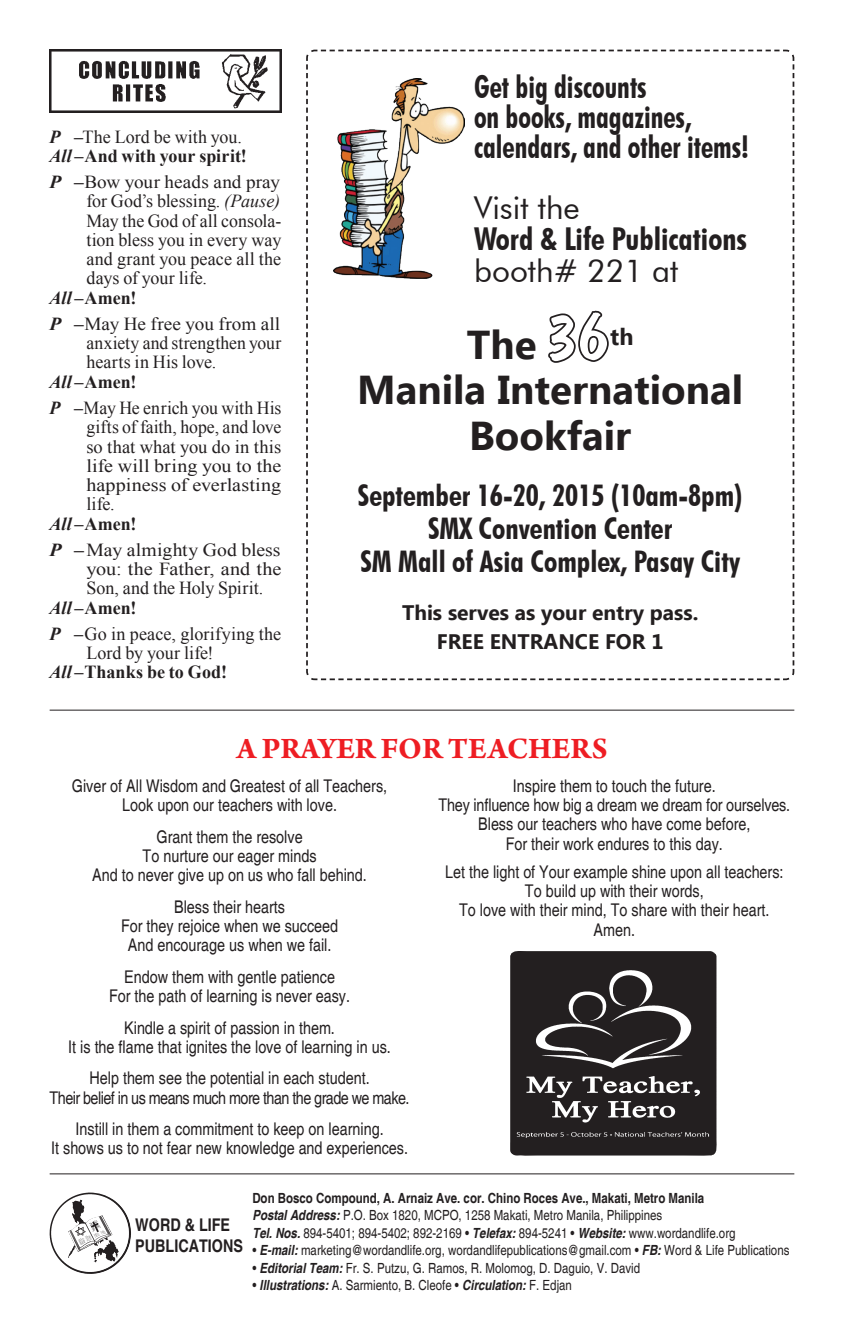
<style>
.page{position:relative;width:844px;height:1342px;background:#fff}
.page>*{position:absolute;margin:0;border:0;box-sizing:border-box;transform-origin:0 0}
.t1{font:700 40.25px/45.5px "Ebrima";color:#231f20;text-align:center}
.t2{font:700 condensed 31.5px "Futura BT";color:#231f20;scale:.9 1}
.t3{font:700 condensed 31.5px "Futura BT";color:#231f20}
.t4{font:31.5px "Futura BT";color:#231f20}
.CANDARA_Body_Text_10{font:700 31.5px "Arno Pro";color:#ee1d23}
.t5{font:700 condensed 29.75px "Futura BT";color:#231f20}
.t6{font:700 23.45px "Ebrima";color:#231f20}
.t7{font:700 21px "Ebrima";color:#231f20}
.P_ALLIGN{font:18.38px/19.2px "Times New Roman";letter-spacing:.005em;color:#231f20;text-align:justify}
.P_ALLIGN-2{font:18.38px/19.2px "Times New Roman";letter-spacing:.005em;color:#231f20;text-align:right;scale:1.04 1}
.ALL_ALLIGN{font:700 18.38px "Times New Roman";color:#231f20}
.P_ALLIGN-3{font:18.38px/19.2px "Times New Roman";letter-spacing:.005em;color:#231f20;text-align:justify;scale:1.07 1}
.CANDARA_Body_Text_10-2{font:condensed 17.5px "Helvetica";color:#231f20}
.CANDARA_Body_Text_10-3{font:condensed 17.5px "Helvetica";letter-spacing:-.03em;color:#231f20}
.t8{font:700 condensed 17.5px/21px "Helvetica";color:#231f20}
.t9{font:condensed 14px "Helvetica";color:#231f20}
.t10{font:700 condensed 14px "Helvetica";color:#231f20}
.s1{font-weight:700;font-style:italic}
.s2{font-style:italic}
.s3{font-family:"Dom Casual BT";font-weight:400;font-size:70px;color:#fff}
</style>
<div class="page">
<svg style="left:306px;top:49px;width:489px;height:632px"></svg>
<img style="left:334px;top:79px;width:130px;height:200px">
<svg style="left:545px;top:308px;width:66px;height:57px"></svg>
<img style="left:50px;top:50px;width:231px;height:63px">
<img style="left:50px;top:1192px;width:38px;height:56px">
<hr style="left:50px;top:1173px;width:744px;height:1px;background:#231f20">
<hr style="left:50px;top:709px;width:744px;height:1px;background:#231f20">
<img style="left:510px;top:951px;width:207px;height:205px">
<p class="P_ALLIGN" style="left:50px;top:127px;width:194px"><span class="s1">P –</span>The Lord be with you.</p>
<p class="ALL_ALLIGN" style="left:50px;top:145px;width:199px"><span class="s2">All –</span>And with your spirit!</p>
<p class="P_ALLIGN-2" style="left:50px;top:172px;width:223px"><span class="s1">P –</span>Bow your heads and pray for God’s blessing. <span class="s2">(Pause)</span></p>
<p class="P_ALLIGN" style="left:86px;top:211px;width:196px">May the God of all consola&shy;tion bless you in every way and grant you peace all the days of your life.</p>
<p class="ALL_ALLIGN" style="left:50px;top:287px;width:88px"><span class="s2">All –</span>Amen!</p>
<p class="P_ALLIGN-2" style="left:86px;top:314px;width:189px;text-align:justify;text-indent:-37px"><span class="s1">P –</span>May He free you from all anxiety and strengthen your hearts in His love.</p>
<p class="ALL_ALLIGN" style="left:50px;top:371px;width:88px"><span class="s2">All –</span>Amen!</p>
<p class="P_ALLIGN" style="left:86px;top:398px;width:196px;text-indent:-37px"><span class="s1">P –</span>May He enrich you with His gifts of faith, hope, and love so that what you do in this life will bring you to the happiness of everlasting life.</p>
<p class="ALL_ALLIGN" style="left:50px;top:513px;width:88px"><span class="s2">All –</span>Amen!</p>
<p class="P_ALLIGN-3" style="left:86px;top:540px;width:184px;text-indent:-37px"><span class="s1">P –</span>May almighty God bless you: the Father, and the Son, and the Holy Spirit.</p>
<p class="ALL_ALLIGN" style="left:50px;top:597px;width:88px"><span class="s2">All –</span>Amen!</p>
<p class="P_ALLIGN" style="left:86px;top:624px;width:196px;text-indent:-37px"><span class="s1">P –</span>Go in peace, glorifying the<br>Lord by your life!</p>
<p class="ALL_ALLIGN" style="left:50px;top:662px;width:179px"><span class="s2">All –</span>Thanks be to God!</p>
<p class="t2" style="left:474px;top:68px;width:193px">Get big discounts</p>
<p class="t2" style="left:474px;top:97px;width:243px">on books, magazines,</p>
<p class="t2" style="left:474px;top:127px;width:307px">calendars, and other items!</p>
<p class="t4" style="left:474px;top:188px;width:107px">Visit the</p>
<p class="t3" style="left:474px;top:220px;width:274px">Word &amp; Life Publications</p>
<p class="t4" style="left:474px;top:251px;width:206px">booth# 221 at</p>
<p class="t1" style="left:467px;top:324px;width:145px">The <span class="s3">36</span></p>
<p class="t6" style="left:610px;top:319px;width:25px">th</p>
<p class="t1" style="left:357px;top:369px;width:387px">Manila International<br>Bookfair</p>
<p class="t5" style="left:358px;top:477px;width:386px">September 16-20, 2015 (10am-8pm)</p>
<p class="t5" style="left:428px;top:510px;width:245px">SMX Convention Center</p>
<p class="t5" style="left:360px;top:543px;width:381px">SM Mall of Asia Complex, Pasay City</p>
<p class="t7" style="left:402px;top:596px;width:298px">This serves as your entry pass.</p>
<p class="t7" style="left:437px;top:626px;width:228px">FREE ENTRANCE FOR 1</p>
<p class="CANDARA_Body_Text_10" style="left:236px;top:730px;width:372px">A PRAYER FOR TEACHERS</p>
<p class="CANDARA_Body_Text_10-2" style="left:513px;top:775px;width:204px">Inspire them to touch the future.</p>
<p class="CANDARA_Body_Text_10-2" style="left:438px;top:794px;width:353px">They influence how big a dream we dream for ourselves.</p>
<p class="CANDARA_Body_Text_10-2" style="left:478px;top:814px;width:274px">Bless our teachers who have come before,</p>
<p class="CANDARA_Body_Text_10-2" style="left:505px;top:833px;width:218px">For their work endures to this day.</p>
<p class="CANDARA_Body_Text_10-2" style="left:445px;top:861px;width:340px">Let the light of Your example shine upon all teachers:</p>
<p class="CANDARA_Body_Text_10-2" style="left:525px;top:880px;width:180px">To build up with their words,</p>
<p class="CANDARA_Body_Text_10-2" style="left:459px;top:899px;width:312px">To love with their mind, To share with their heart.</p>
<p class="CANDARA_Body_Text_10-2" style="left:593px;top:919px;width:43px">Amen.</p>
<p class="CANDARA_Body_Text_10-2" style="left:72px;top:775px;width:317px">Giver of All Wisdom and Greatest of all Teachers,</p>
<p class="CANDARA_Body_Text_10-2" style="left:122px;top:794px;width:216px">Look upon our teachers with love.</p>
<p class="CANDARA_Body_Text_10-2" style="left:156px;top:826px;width:147px">Grant them the resolve</p>
<p class="CANDARA_Body_Text_10-2" style="left:142px;top:845px;width:175px">To nurture our eager minds</p>
<p class="CANDARA_Body_Text_10-2" style="left:92px;top:864px;width:276px">And to never give up on us who fall behind.</p>
<p class="CANDARA_Body_Text_10-2" style="left:174px;top:896px;width:112px">Bless their hearts</p>
<p class="CANDARA_Body_Text_10-2" style="left:121px;top:915px;width:218px">For they rejoice when we succeed</p>
<p class="CANDARA_Body_Text_10-2" style="left:128px;top:934px;width:205px">And encourage us when we fail.</p>
<p class="CANDARA_Body_Text_10-2" style="left:124px;top:966px;width:212px">Endow them with gentle patience</p>
<p class="CANDARA_Body_Text_10-2" style="left:109px;top:985px;width:242px">For the path of learning is never easy.</p>
<p class="CANDARA_Body_Text_10-2" style="left:124px;top:1017px;width:212px">Kindle a spirit of passion in them.</p>
<p class="CANDARA_Body_Text_10-2" style="left:68px;top:1036px;width:324px">It is the flame that ignites the love of learning in us.</p>
<p class="CANDARA_Body_Text_10-2" style="left:89px;top:1067px;width:282px">Help them see the potential in each student.</p>
<p class="CANDARA_Body_Text_10-3" style="left:50px;top:1087px;width:361px">Their belief in us means much more than the grade we make.</p>
<p class="CANDARA_Body_Text_10-2" style="left:75px;top:1118px;width:309px">Instill in them a commitment to keep on learning.</p>
<p class="CANDARA_Body_Text_10-2" style="left:51px;top:1137px;width:358px">It shows us to not fear new knowledge and experiences.</p>
<p class="t8" style="left:135px;top:1214px;width:109px">WORD &amp; LIFE<br>PUBLICATIONS</p>
<p class="t10" style="left:252px;top:1189px;width:453px">Don Bosco Compound, A. Arnaiz Ave. cor. Chino Roces Ave., Makati, Metro Manila</p>
<p class="t9" style="left:252px;top:1207px;width:411px"><span class="s1">Postal Address:</span> P.O. Box 1820, MCPO, 1258 Makati, Metro Manila, Philippines</p>
<p class="t9" style="left:252px;top:1224px;width:484px"><span class="s1">Tel. Nos.</span> 894-5401; 894-5402; 892-2169 • <span class="s1">Telefax:</span> 894-5241 • <span class="s1">Website:</span> www.wordandlife.org</p>
<p class="t9" style="left:252px;top:1242px;width:538px">• <span class="s1">E-mail:</span> marketing@wordandlife.org, wordandlifepublications@gmail.com • <span class="s1">FB:</span> Word &amp; Life Publications</p>
<p class="t9" style="left:252px;top:1259px;width:389px">• <span class="s1">Editorial Team:</span> Fr. S. Putzu, G. Ramos, R. Molomog, D. Daguio, V. David</p>
<p class="t9" style="left:252px;top:1277px;width:321px">• <span class="s1">Illustrations:</span> A. Sarmiento, B. Cleofe • <span class="s1">Circulation:</span> F. Edjan</p>
</div>
